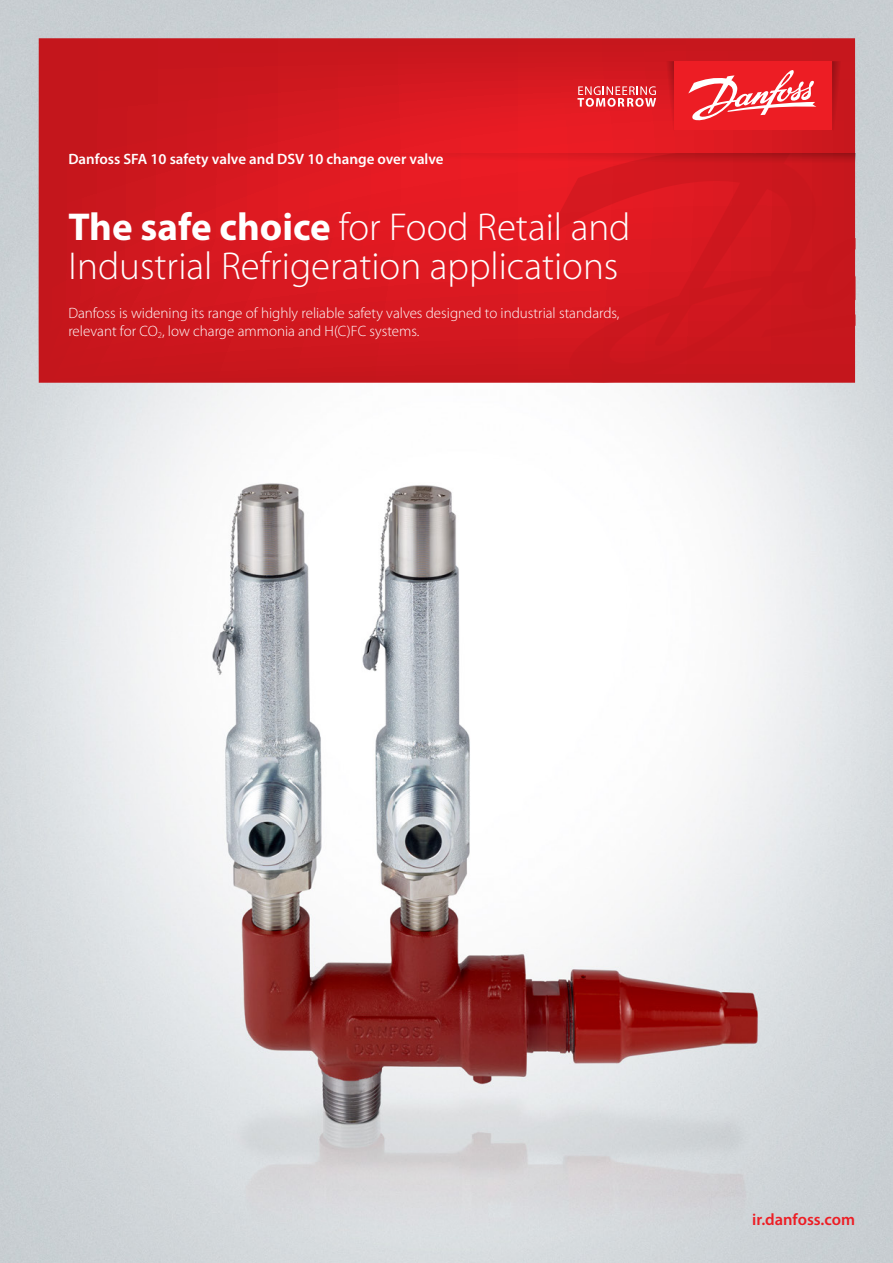
<style>
.page{position:relative;width:893px;height:1263px;background:#fff}
.page>*{position:absolute;margin:0;border:0;box-sizing:border-box;transform-origin:0 0}
.t1{font:300 39px/39px "Myriad Pro";color:#fff}
.t2{font:600 16.5px "Myriad Pro";color:#ed1d24}
.t3{font:300 15px/18px "Myriad Pro";color:#fff}
.t4{font:600 15px "Myriad Pro";color:#fff}
.s1{font-weight:700}
</style>
<div class="page">
<img style="left:0;top:0;width:893px;height:1263px">
<svg style="left:39px;top:38px;width:816px;height:345px;background:#d3181f"></svg>
<svg style="left:547px;top:166px;width:308px;height:217px;background:#d0181f"></svg>
<svg style="left:832px;top:61px;width:13px;height:69px"></svg>
<svg style="left:662px;top:61px;width:12px;height:69px"></svg>
<svg style="left:358px;top:153px;width:497px;height:13px;background:#d4181f"></svg>
<div style="left:674px;top:61px;width:158px;height:69px;background:#ed1d24"></div>
<svg style="left:577px;top:86px;width:79px;height:21px;background:#e8676c"></svg>
<svg style="left:688px;top:70px;width:128px;height:51px"></svg>
<p class="t4" style="left:68px;top:150px;width:377px">Danfoss SFA 10 safety valve and DSV 10 change over valve</p>
<h1 class="t1" style="left:68px;top:207px;width:564px"><span class="s1">The safe choice</span> for Food Retail and<br>Industrial Refrigeration applications</h1>
<p class="t3" style="left:68px;top:304px;width:553px">Danfoss is widening its range of highly reliable safety valves designed to industrial standards, relevant for CO<sub>2</sub>, low charge ammonia and H(C)FC systems.</p>
<p class="t2" style="left:752px;top:1209px;width:104px">ir.danfoss.com</p>
</div>
